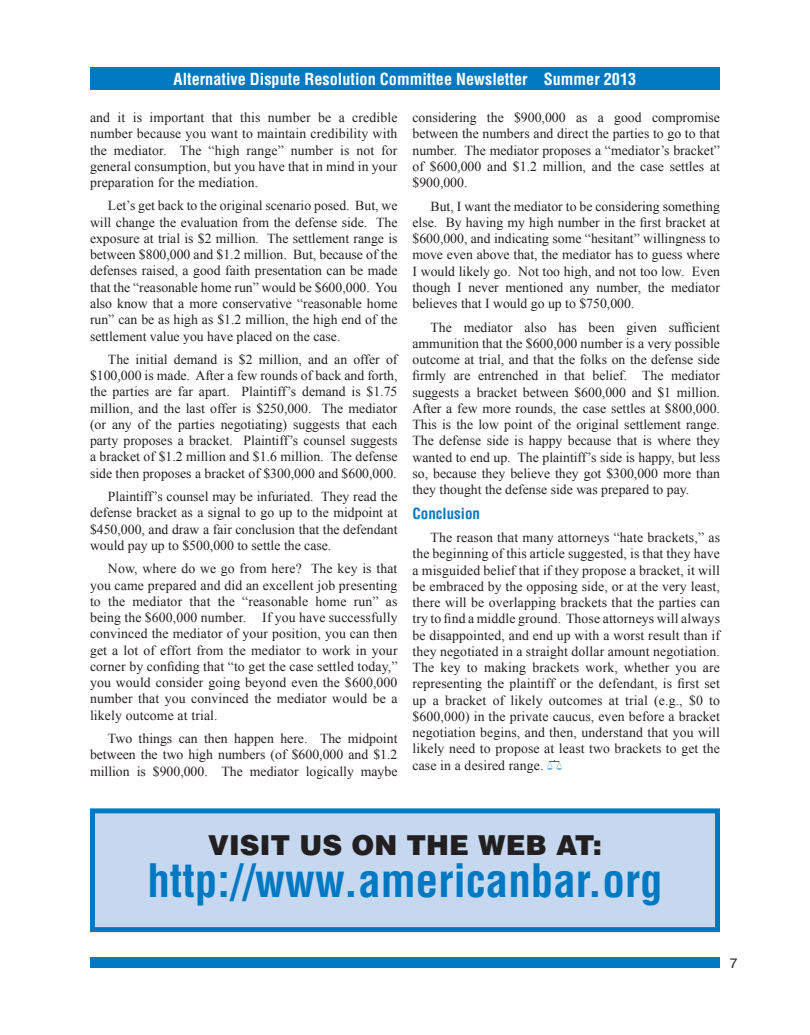
<style>
.page{position:relative;width:810px;height:1035px;background:#fff}
.page>*{position:absolute;margin:0;border:0;box-sizing:border-box;transform-origin:0 0}
.t1{font:700 condensed 45px "Helvetica";color:#0079c2}
.t2{font:900 27.5px "Helvetica";color:#231f20}
.t3{font:700 condensed 16.25px "Helvetica";color:#fff}
.t4{font:700 condensed 15px "Helvetica";color:#0079c2}
.t5{font:13.75px/16.2px "Times New Roman";color:#231f20;text-align:justify}
.t6{font:13.75px "Helvetica";color:#231f20}
</style>
<div class="page">
<div style="left:90px;top:68px;width:630px;height:22px;background:#0079c2"></div>
<div style="left:90px;top:957px;width:630px;height:11px;background:#0079c2"></div>
<svg style="left:547px;top:760px;width:15px;height:10px"></svg>
<div style="left:90px;top:808px;width:630px;height:124px;background:#c6d8ef;border:5px solid #0079c2"></div>
<p class="t3" style="left:174px;top:69px;width:464px">Alternative Dispute Resolution Committee Newsletter Summer 2013</p>
<p class="t5" style="left:90px;top:109px;width:309px">and it is important that this number be a credible number because you want to maintain credibility with the mediator. The “high range” number is not for general consumption, but you have that in mind in your preparation for the mediation.</p>
<p class="t5" style="left:90px;top:198px;width:309px;text-indent:18px">Let’s get back to the original scenario posed. But, we will change the evaluation from the defense side. The exposure at trial is $2 million. The settlement range is between $800,000 and $1.2 million. But, because of the defenses raised, a good faith presentation can be made that the “reasonable home run” would be $600,000. You also know that a more conservative “reasonable home run” can be as high as $1.2 million, the high end of the settlement value you have placed on the case.</p>
<p class="t5" style="left:90px;top:351px;width:309px;text-indent:18px">The initial demand is $2 million, and an offer of $100,000 is made. After a few rounds of back and forth, the parties are far apart. Plaintiff’s demand is $1.75 million, and the last offer is $250,000. The mediator (or any of the parties negotiating) suggests that each party proposes a bracket. Plaintiff’s counsel suggests a bracket of $1.2 million and $1.6 million. The defense side then proposes a bracket of $300,000 and $600,000.</p>
<p class="t5" style="left:90px;top:488px;width:309px;text-indent:18px">Plaintiff’s counsel may be infuriated. They read the defense bracket as a signal to go up to the midpoint at $450,000, and draw a fair conclusion that the defendant would pay up to $500,000 to settle the case.</p>
<p class="t5" style="left:90px;top:560px;width:309px;text-indent:18px">Now, where do we go from here? The key is that you came prepared and did an excellent job presenting to the mediator that the “reasonable home run” as being the $600,000 number. If you have successfully convinced the mediator of your position, you can then get a lot of effort from the mediator to work in your corner by confiding that “to get the case settled today,” you would consider going beyond even the $600,000 number that you convinced the mediator would be a likely outcome at trial.</p>
<p class="t5" style="left:90px;top:730px;width:309px;text-indent:18px">Two things can then happen here. The midpoint between the two high numbers (of $600,000 and $1.2 million is $900,000. The mediator logically maybe</p>
<p class="t5" style="left:413px;top:109px;width:309px">considering the $900,000 as a good compromise between the numbers and direct the parties to go to that number. The mediator proposes a “mediator’s bracket” of $600,000 and $1.2 million, and the case settles at $900,000.</p>
<p class="t5" style="left:413px;top:198px;width:309px;text-indent:18px">But, I want the mediator to be considering something else. By having my high number in the first bracket at $600,000, and indicating some “hesitant” willingness to move even above that, the mediator has to guess where I would likely go. Not too high, and not too low. Even though I never mentioned any number, the mediator believes that I would go up to $750,000.</p>
<p class="t5" style="left:413px;top:319px;width:309px;text-indent:18px">The mediator also has been given sufficient ammunition that the $600,000 number is a very possible outcome at trial, and that the folks on the defense side firmly are entrenched in that belief. The mediator suggests a bracket between $600,000 and $1 million.<br>After a few more rounds, the case settles at $800,000.<br>This is the low point of the original settlement range.<br>The defense side is happy because that is where they wanted to end up. The plaintiff’s side is happy, but less so, because they believe they got $300,000 more than they thought the defense side was prepared to pay.</p>
<p class="t4" style="left:412px;top:504px;width:69px">Conclusion</p>
<p class="t5" style="left:413px;top:529px;width:309px;text-indent:18px">The reason that many attorneys “hate brackets,” as the beginning of this article suggested, is that they have a misguided belief that if they propose a bracket, it will be embraced by the opposing side, or at the very least, there will be overlapping brackets that the parties can try to find a middle ground. Those attorneys will always be disappointed, and end up with a worst result than if they negotiated in a straight dollar amount negotiation.<br>The key to making brackets work, whether you are representing the plaintiff or the defendant, is first set up a bracket of likely outcomes at trial (e.g., $0 to $600,000) in the private caucus, even before a bracket negotiation begins, and then, understand that you will likely need to propose at least two brackets to get the case in a desired range.</p>
<h2 class="t2" style="left:208px;top:827px;width:396px">VISIT US ON THE WEB AT:</h2>
<h1 class="t1" style="left:147px;top:854px;width:517px">http://www.americanbar.org</h1>
<p class="t6" style="left:730px;top:953px;width:9px">7</p>
</div>
